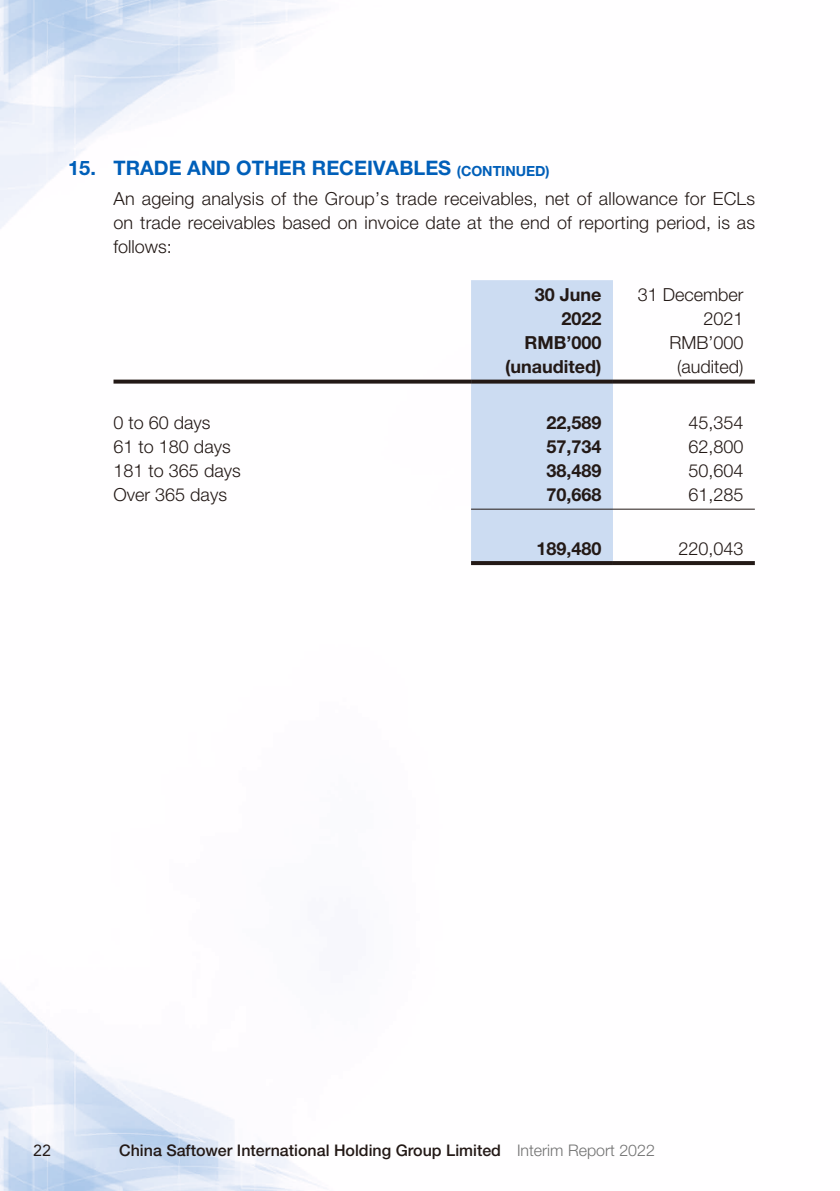
<style>
.page{position:relative;width:840px;height:1191px;background:#fff}
.page>*{position:absolute;margin:0;border:0;box-sizing:border-box;transform-origin:0 0}
.t1{font:700 20px "Helvetica Neue LT Std";color:#005fb9}
.t2{font:300 18px/24px "Helvetica Neue LT Std";color:#231916;text-align:justify}
.t3{font:700 18px "Helvetica Neue LT Std";color:#231916}
.t4{font:500 16px "Helvetica Neue LT Std";color:#231916}
.t5{font:16px "Avenir LT Std";color:#231916}
.s1{font-size:14px}
.s2{font-weight:300;color:#727272}
</style>
<div class="page">
<img style="left:0;top:0;width:755px;height:1191px">
<div style="left:471px;top:280px;width:141px;height:281px;background:#ccdcf2"></div>
<svg style="left:113px;top:379px;width:358px;height:4px"></svg>
<svg style="left:471px;top:379px;width:141px;height:4px"></svg>
<svg style="left:612px;top:379px;width:142px;height:4px"></svg>
<hr style="left:471px;top:508px;width:141px;height:1px;background:#231916">
<hr style="left:612px;top:508px;width:142px;height:1px;background:#231916">
<svg style="left:471px;top:561px;width:141px;height:4px"></svg>
<svg style="left:612px;top:561px;width:142px;height:4px"></svg>
<p class="t1" style="left:68px;top:156px;width:483px">15. TRADE AND OTHER RECEIVABLES <span class="s1">(CONTINUED)</span></p>
<p class="t2" style="left:113px;top:186px;width:642px">An ageing analysis of the Group’s trade receivables, net of allowance for ECLs on trade receivables based on invoice date at the end of reporting period, is as follows:</p>
<p class="t3" style="left:534px;top:283px;width:68px">30 June</p>
<p class="t2" style="left:637px;top:282px;width:107px">31 December</p>
<p class="t3" style="left:561px;top:307px;width:42px">2022</p>
<p class="t2" style="left:703px;top:306px;width:42px">2021</p>
<p class="t3" style="left:524px;top:331px;width:79px">RMB’000</p>
<p class="t2" style="left:669px;top:330px;width:76px">RMB’000</p>
<p class="t3" style="left:505px;top:355px;width:98px">(unaudited)</p>
<p class="t2" style="left:676px;top:354px;width:68px">(audited)</p>
<p class="t2" style="left:113px;top:410px;width:99px">0 to 60 days</p>
<p class="t3" style="left:546px;top:411px;width:57px">22,589</p>
<p class="t2" style="left:688px;top:410px;width:57px">45,354</p>
<p class="t2" style="left:113px;top:434px;width:119px">61 to 180 days</p>
<p class="t3" style="left:546px;top:435px;width:57px">57,734</p>
<p class="t2" style="left:688px;top:434px;width:57px">62,800</p>
<p class="t2" style="left:113px;top:458px;width:129px">181 to 365 days</p>
<p class="t3" style="left:546px;top:459px;width:57px">38,489</p>
<p class="t2" style="left:688px;top:458px;width:57px">50,604</p>
<p class="t2" style="left:113px;top:482px;width:115px">Over 365 days</p>
<p class="t3" style="left:546px;top:483px;width:57px">70,668</p>
<p class="t2" style="left:688px;top:482px;width:57px">61,285</p>
<p class="t3" style="left:536px;top:537px;width:67px">189,480</p>
<p class="t2" style="left:678px;top:536px;width:67px">220,043</p>
<p class="t5" style="left:33px;top:1141px;width:19px">22</p>
<p class="t4" style="left:119px;top:1140px;width:537px">China Saftower International Holding Group Limited <span class="s2">Interim Report 2022</span></p>
</div>
